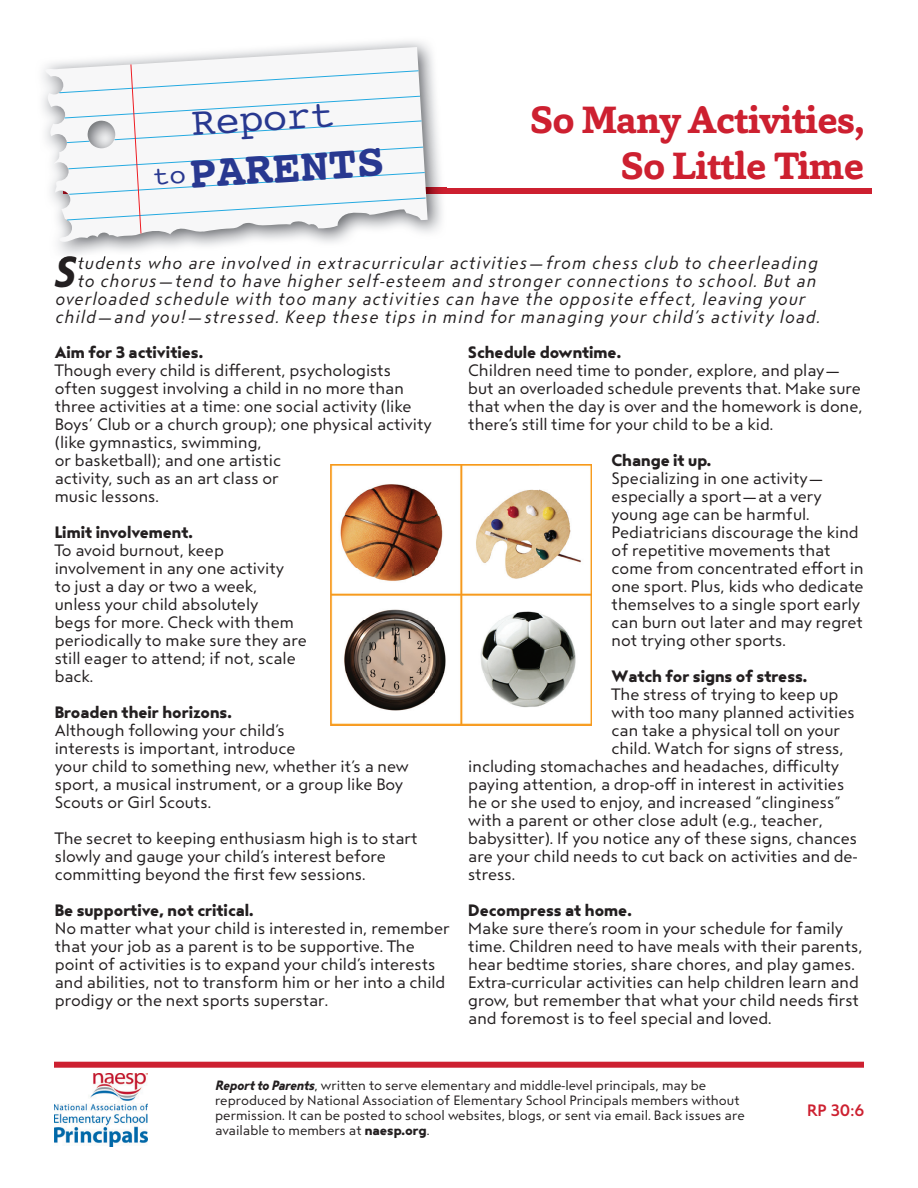
<style>
.page{position:relative;width:918px;height:1188px;background:#fff}
.page>*{position:absolute;margin:0;border:0;box-sizing:border-box;transform-origin:0 0}
.t1{font:700 46.8px "Courier";color:#283890}
.t2{font:43.65px "Steagal Bo It";color:#231f20}
.t3{font:39.6px "Courier";color:#283890}
.t4{font:700 39px/46.5px "Capita";letter-spacing:-.02em;color:#cd2030;text-align:right}
.t5{font:18px "Steagal Re It";letter-spacing:.07em;color:#231f20}
.t6{font:16.5px/18px "Steagal Re";color:#231f20}
.t7{font:16.5px "Steagal Bo";color:#231f20}
.t8{font:16.5px "Steagal Me";color:#cd2030}
.t9{font:13.5px/15px "Steagal Re";color:#231f20}
.s1{font-weight:400;font-size:26.85px}
.s2{font-family:"Steagal Bo It"}
.s3{font-family:"Steagal Bo"}
</style>
<div class="page">
<div style="left:64px;top:188px;width:808px;height:6px;background:#cd2030"></div>
<div style="left:54px;top:1062px;width:810px;height:6px;background:#cd2030"></div>
<img style="left:43px;top:41px;width:404px;height:215px">
<img style="left:428px;top:188px;width:19px;height:6px">
<img style="left:61px;top:256px;width:16px;height:4px">
<img style="left:80px;top:256px;width:347px;height:4px">
<svg style="left:45px;top:47px;width:383px;height:195px"></svg>
<svg style="left:59px;top:70px;width:367px;height:150px"></svg>
<svg style="left:131px;top:64px;width:10px;height:170px"></svg>
<img style="left:54px;top:1074px;width:94px;height:73px">
<img style="left:331px;top:464px;width:261px;height:261px">
<h3 class="t3" style="left:190px;top:93px;width:144px;rotate:-4deg">Report</h3>
<h1 class="t1" style="left:151px;top:139px;width:233px;rotate:-4deg"><span class="s1">to</span>PARENTS</h1>
<h3 class="t4" style="left:530px;top:96px;width:336px">So Many Activities,<br>So Little Time</h3>
<h2 class="t2" style="left:53px;top:248px;width:22px">S</h2>
<p class="t5" style="left:77px;top:253px;width:742px">tudents who are involved in extracurricular activities—from chess club to cheerleading</p>
<p class="t5" style="left:77px;top:271px;width:740px">to chorus—tend to have higher self-esteem and stronger connections to school. But an</p>
<p class="t5" style="left:55px;top:289px;width:751px">overloaded schedule with too many activities can have the opposite effect, leaving your</p>
<p class="t5" style="left:55px;top:307px;width:766px">child—and you!—stressed. Keep these tips in mind for managing your child’s activity load.</p>
<p class="t7" style="left:55px;top:343px;width:150px">Aim for 3 activities.</p>
<p class="t6" style="left:55px;top:361px;width:379px">Though every child is different, psychologists often suggest involving a child in no more than three activities at a time: one social activity (like Boys’ Club or a church group); one physical activity (like gymnastics, swimming,<br>or basketball); and one artistic<br>activity, such as an art class or<br>music lessons.</p>
<p class="t7" style="left:55px;top:523px;width:140px">Limit involvement.</p>
<p class="t6" style="left:55px;top:541px;width:254px">To avoid burnout, keep involvement in any one activity<br>to just a day or two a week, unless your child absolutely<br>begs for more. Check with them periodically to make sure they are still eager to attend; if not, scale back.</p>
<p class="t7" style="left:55px;top:703px;width:179px">Broaden their horizons.</p>
<p class="t6" style="left:55px;top:721px;width:356px">Although following your child’s<br>interests is important, introduce<br>your child to something new, whether it’s a new sport, a musical instrument, or a group like Boy Scouts or Girl Scouts.</p>
<p class="t6" style="left:55px;top:829px;width:364px">The secret to keeping enthusiasm high is to start slowly and gauge your child’s interest before committing beyond the first few sessions.</p>
<p class="t7" style="left:55px;top:901px;width:200px">Be supportive, not critical.</p>
<p class="t6" style="left:55px;top:919px;width:396px">No matter what your child is interested in, remember that your job as a parent is to be supportive. The point of activities is to expand your child’s interests and abilities, not to transform him or her into a child prodigy or the next sports superstar.</p>
<p class="t7" style="left:468px;top:343px;width:154px">Schedule downtime.</p>
<p class="t6" style="left:468px;top:361px;width:396px">Children need time to ponder, explore, and play— but an overloaded schedule prevents that. Make sure that when the day is over and the homework is done, there’s still time for your child to be a kid.</p>
<p class="t7" style="left:612px;top:451px;width:101px">Change it up.</p>
<p class="t6" style="left:612px;top:469px;width:254px">Specializing in one activity— especially a sport—at a very young age can be harmful.<br>Pediatricians discourage the kind of repetitive movements that come from concentrated effort in one sport. Plus, kids who dedicate themselves to a single sport early can burn out later and may regret not trying other sports.</p>
<p class="t7" style="left:612px;top:667px;width:197px">Watch for signs of stress.</p>
<p class="t6" style="left:612px;top:685px;width:228px">The stress of trying to keep up</p>
<p class="t6" style="left:612px;top:703px;width:245px">with too many planned activities</p>
<p class="t6" style="left:612px;top:721px;width:230px">can take a physical toll on your</p>
<p class="t6" style="left:612px;top:739px;width:234px">child. Watch for signs of stress,</p>
<p class="t6" style="left:468px;top:757px;width:372px">including stomachaches and headaches, difficulty</p>
<p class="t6" style="left:468px;top:775px;width:378px">paying attention, a drop-off in interest in activities</p>
<p class="t6" style="left:468px;top:793px;width:374px">he or she used to enjoy, and increased “clinginess”</p>
<p class="t6" style="left:468px;top:811px;width:356px">with a parent or other close adult (e.g., teacher,</p>
<p class="t6" style="left:468px;top:829px;width:390px">babysitter). If you notice any of these signs, chances</p>
<p class="t6" style="left:468px;top:847px;width:391px">are your child needs to cut back on activities and de-</p>
<p class="t6" style="left:468px;top:865px;width:48px">stress.</p>
<p class="t7" style="left:468px;top:901px;width:165px">Decompress at home.</p>
<p class="t6" style="left:468px;top:920px;width:396px">Make sure there’s room in your schedule for family time. Children need to have meals with their parents, hear bedtime stories, share chores, and play games.<br>Extra-curricular activities can help children learn and grow, but remember that what your child needs first and foremost is to feel special and loved.</p>
<p class="t9" style="left:215px;top:1078px;width:531px"><span class="s2">Report to Parents</span>, written to serve elementary and middle-level principals, may be reproduced by National Association of Elementary School Principals members without permission. It can be posted to school websites, blogs, or sent via email. Back issues are available to members at <span class="s3">naesp.org</span>.</p>
<p class="t8" style="left:807px;top:1101px;width:59px">RP 30:6</p>
</div>
